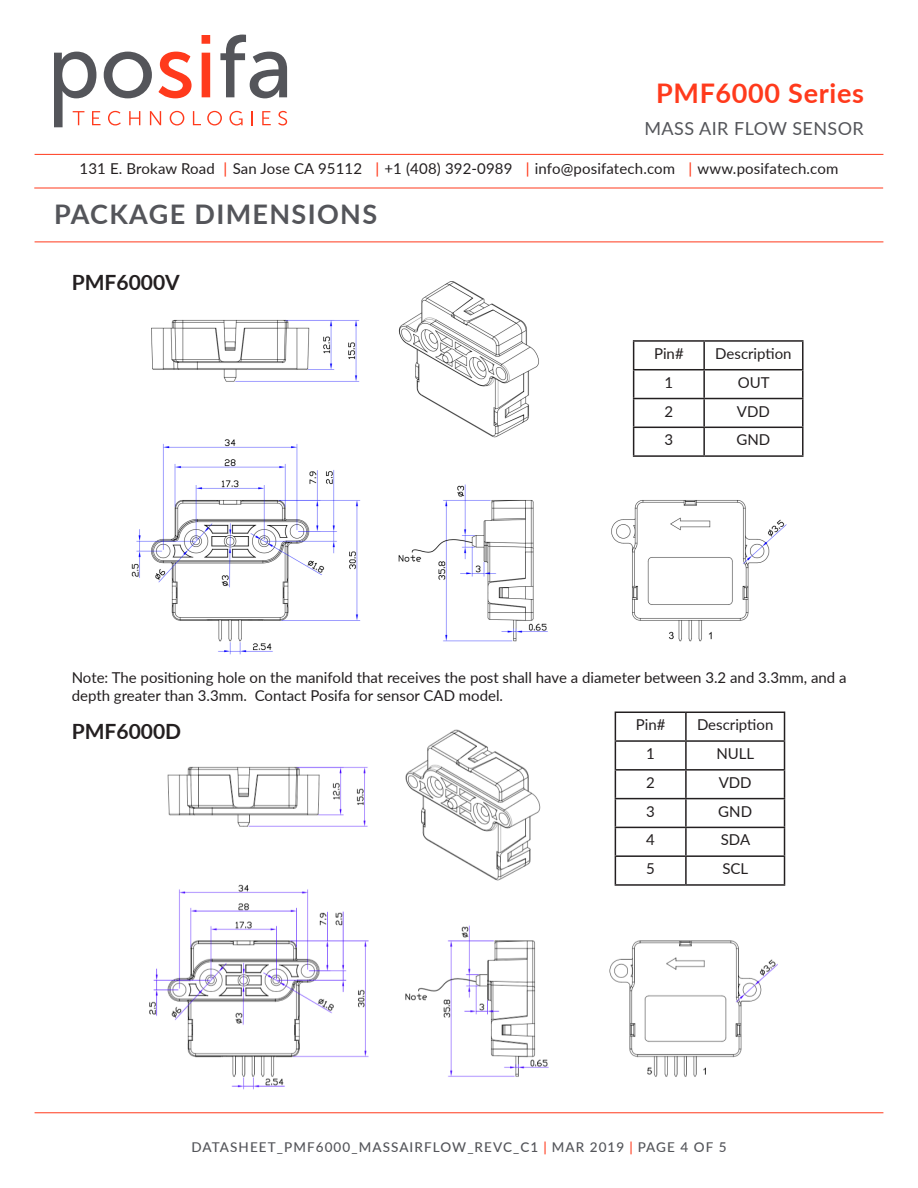
<style>
.page{position:relative;width:918px;height:1188px;background:#fff}
.page>*{position:absolute;margin:0;border:0;box-sizing:border-box;transform-origin:0 0}
.t1{font:700 27px "Lato";letter-spacing:.05em;color:#54555a}
.t2{font:700 27px "Lato";letter-spacing:.025em;color:#ff3a1c}
.t3{font:700 21px "Lato";color:#231f20}
.t4{font:18px "Lato";letter-spacing:.025em;color:#54555a}
.t5{font:15px/18px "Lato";color:#231f20}
.t6{font:500 13.5px "Lato";letter-spacing:.08em;color:#54555a}
.s1{font-weight:500;color:#ff3a1c}
.s2{color:#ff3a1c}
</style>
<div class="page">
<img style="left:131px;top:281px;width:656px;height:374px">
<hr style="left:35px;top:1112px;width:848px;height:1px;background:#ff3a1c">
<svg style="left:54px;top:35px;width:233px;height:92px"></svg>
<hr style="left:35px;top:154px;width:848px;height:1px;background:#ff3a1c">
<hr style="left:35px;top:242px;width:848px;height:1px;background:#ff3a1c">
<hr style="left:34px;top:188px;width:849px;height:1px;background:#ff3a1c">
<hr style="left:633px;top:340px;width:71px;height:2px;background:#231f20">
<hr style="left:704px;top:340px;width:100px;height:2px;background:#231f20">
<hr style="left:802px;top:342px;width:2px;height:27px;background:#231f20">
<hr style="left:704px;top:369px;width:100px;height:1px;background:#231f20">
<hr style="left:802px;top:370px;width:2px;height:28px;background:#231f20">
<hr style="left:704px;top:398px;width:100px;height:1px;background:#231f20">
<hr style="left:802px;top:399px;width:2px;height:28px;background:#231f20">
<svg style="left:633px;top:341px;width:170px;height:114px"></svg>
<hr style="left:704px;top:427px;width:100px;height:1px;background:#231f20">
<hr style="left:703px;top:428px;width:2px;height:27px;background:#231f20">
<hr style="left:802px;top:428px;width:2px;height:27px;background:#231f20">
<hr style="left:633px;top:455px;width:71px;height:2px;background:#231f20">
<hr style="left:704px;top:455px;width:100px;height:2px;background:#231f20">
<img style="left:149px;top:723px;width:637px;height:367px">
<svg style="left:615px;top:712px;width:170px;height:172px"></svg>
<hr style="left:615px;top:884px;width:71px;height:2px;background:#231f20">
<hr style="left:686px;top:884px;width:99px;height:2px;background:#231f20">
<p class="t2" style="left:656px;top:73px;width:209px">PMF6000 Series</p>
<p class="t4" style="left:645px;top:115px;width:221px">MASS AIR FLOW SENSOR</p>
<p class="t5" style="left:80px;top:158px;width:760px">131 E. Brokaw Road <span class="s1">|</span> San Jose CA 95112 <span class="s1">|</span> +1 (408) 392-0989 <span class="s1">|</span> info@posifatech.com <span class="s1">|</span> www.posifatech.com</p>
<p class="t1" style="left:54px;top:194px;width:325px">PACKAGE DIMENSIONS</p>
<p class="t3" style="left:72px;top:267px;width:110px">PMF6000V</p>
<p class="t5" style="left:654px;top:344px;width:31px">Pin#</p>
<p class="t5" style="left:715px;top:344px;width:78px">Description</p>
<p class="t5" style="left:665px;top:373px;width:10px">1</p>
<p class="t5" style="left:738px;top:373px;width:33px">OUT</p>
<p class="t5" style="left:665px;top:402px;width:10px">2</p>
<p class="t5" style="left:737px;top:402px;width:34px">VDD</p>
<p class="t5" style="left:665px;top:430px;width:10px">3</p>
<p class="t5" style="left:737px;top:430px;width:35px">GND</p>
<p class="t5" style="left:72px;top:668px;width:776px">Note: The positioning hole on the manifold that receives the post shall have a diameter between 3.2 and 3.3mm, and a depth greater than 3.3mm. Contact Posifa for sensor CAD model.</p>
<p class="t3" style="left:72px;top:716px;width:111px">PMF6000D</p>
<p class="t5" style="left:636px;top:715px;width:31px">Pin#</p>
<p class="t5" style="left:697px;top:715px;width:78px">Description</p>
<p class="t5" style="left:646px;top:744px;width:10px">1</p>
<p class="t5" style="left:716px;top:744px;width:39px">NULL</p>
<p class="t5" style="left:646px;top:773px;width:10px">2</p>
<p class="t5" style="left:719px;top:773px;width:34px">VDD</p>
<p class="t5" style="left:646px;top:802px;width:10px">3</p>
<p class="t5" style="left:718px;top:802px;width:35px">GND</p>
<p class="t5" style="left:646px;top:830px;width:10px">4</p>
<p class="t5" style="left:721px;top:830px;width:31px">SDA</p>
<p class="t5" style="left:646px;top:859px;width:10px">5</p>
<p class="t5" style="left:723px;top:859px;width:27px">SCL</p>
<p class="t6" style="left:191px;top:1137px;width:537px">DATASHEET_PMF6000_MASSAIRFLOW_REVC_C1 <span class="s2">|</span> MAR 2019 <span class="s2">|</span> PAGE 4 OF 5</p>
</div>
